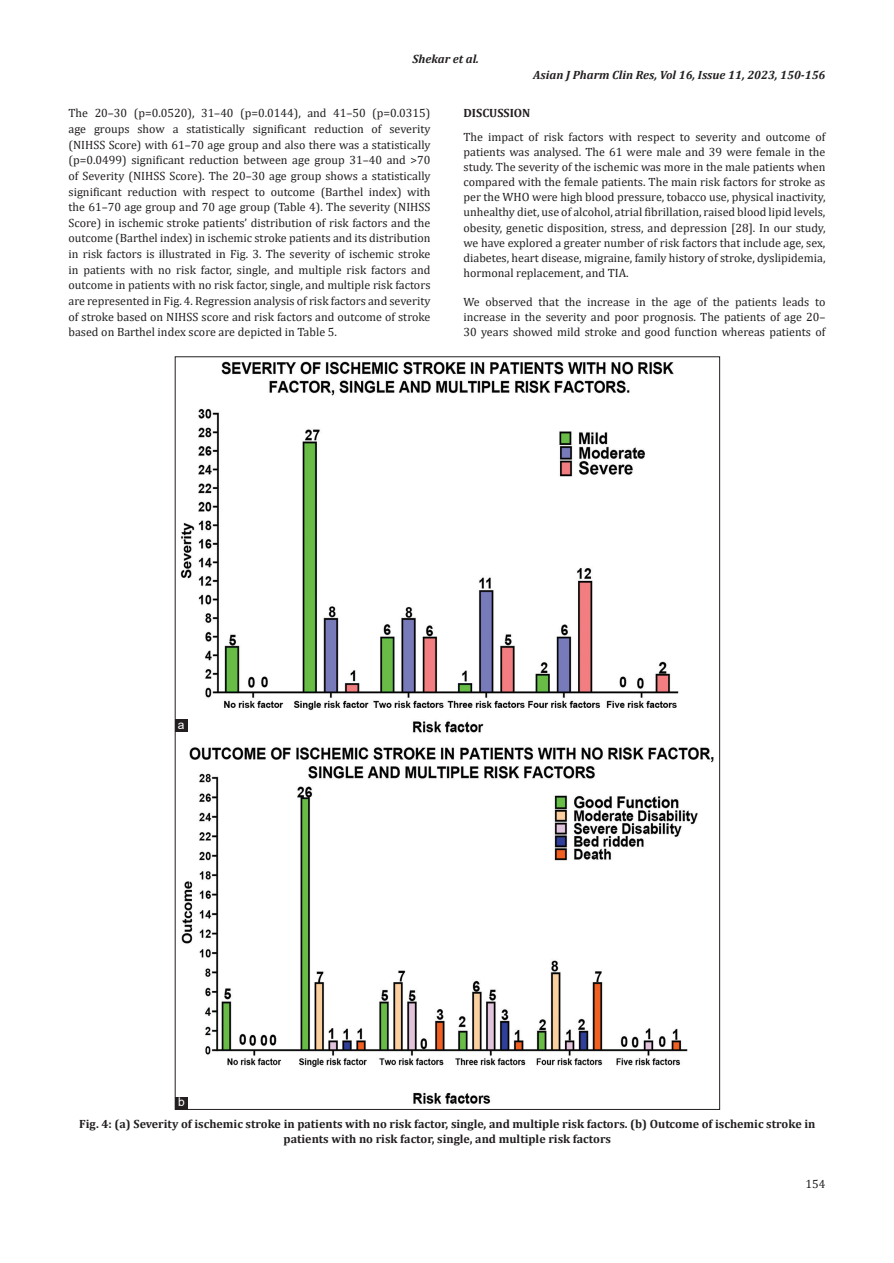
<style>
.page{position:relative;width:894px;height:1263px;background:#fff}
.page>*{position:absolute;margin:0;border:0;box-sizing:border-box;transform-origin:0 0}
.TX{font:12px/15.6px "Cambria";color:#231f20;text-align:justify}
.FGC{font:700 12px/15px "Cambria";color:#231f20;text-align:center}
.t1{font:italic 700 12px "Cambria";color:#231f20}
.LABEL{font:12px "Arial";color:#fff}
</style>
<div class="page">
<img style="left:180px;top:361px;width:534px;height:743px">
<div style="left:175px;top:719px;width:12px;height:13px;background:#231f20"></div>
<div style="left:175px;top:1096px;width:13px;height:13px;background:#231f20"></div>
<p class="t1" style="left:412px;top:51px;width:68px">Shekar et al.</p>
<p class="t1" style="left:533px;top:66px;width:293px">Asian J Pharm Clin Res, Vol 16, Issue 11, 2023, 150-156</p>
<p class="TX" style="left:68px;top:105px;width:363px">The 20–30 (p=0.0520), 31–40 (p=0.0144), and 41–50 (p=0.0315) age groups show a statistically significant reduction of severity (NIHSS Score) with 61–70 age group and also there was a statistically (p=0.0499) significant reduction between age group 31–40 and &gt;70 of Severity (NIHSS Score). The 20–30 age group shows a statistically significant reduction with respect to outcome (Barthel index) with the 61–70 age group and 70 age group (Table 4). The severity (NIHSS Score) in ischemic stroke patients’ distribution of risk factors and the outcome (Barthel index) in ischemic stroke patients and its distribution in risk factors is illustrated in Fig. 3. The severity of ischemic stroke in patients with no risk factor, single, and multiple risk factors and outcome in patients with no risk factor, single, and multiple risk factors are represented in Fig. 4. Regression analysis of risk factors and severity of stroke based on NIHSS score and risk factors and outcome of stroke based on Barthel index score are depicted in Table 5.</p>
<h1 class="FGC" style="left:463px;top:105px;width:68px">DISCUSSION</h1>
<p class="TX" style="left:463px;top:130px;width:363px;line-height:15px">The impact of risk factors with respect to severity and outcome of patients was analysed. The 61 were male and 39 were female in the study. The severity of the ischemic was more in the male patients when compared with the female patients. The main risk factors for stroke as per the WHO were high blood pressure, tobacco use, physical inactivity, unhealthy diet, use of alcohol, atrial fibrillation, raised blood lipid levels, obesity, genetic disposition, stress, and depression [28]. In our study, we have explored a greater number of risk factors that include age, sex, diabetes, heart disease, migraine, family history of stroke, dyslipidemia, hormonal replacement, and TIA.</p>
<p class="TX" style="left:463px;top:294px;width:363px;line-height:15px">We observed that the increase in the age of the patients leads to increase in the severity and poor prognosis. The patients of age 20– 30 years showed mild stroke and good function whereas patients of</p>
<p class="LABEL" style="left:178px;top:716px;width:8px">a</p>
<p class="LABEL" style="left:178px;top:1093px;width:8px">b</p>
<p class="FGC" style="left:79px;top:1116px;width:737px">Fig. 4: (a) Severity of ischemic stroke in patients with no risk factor, single, and multiple risk factors. (b) Outcome of ischemic stroke in patients with no risk factor, single, and multiple risk factors</p>
<p class="TX" style="left:805px;top:1176px;width:21px">154</p>
</div>
